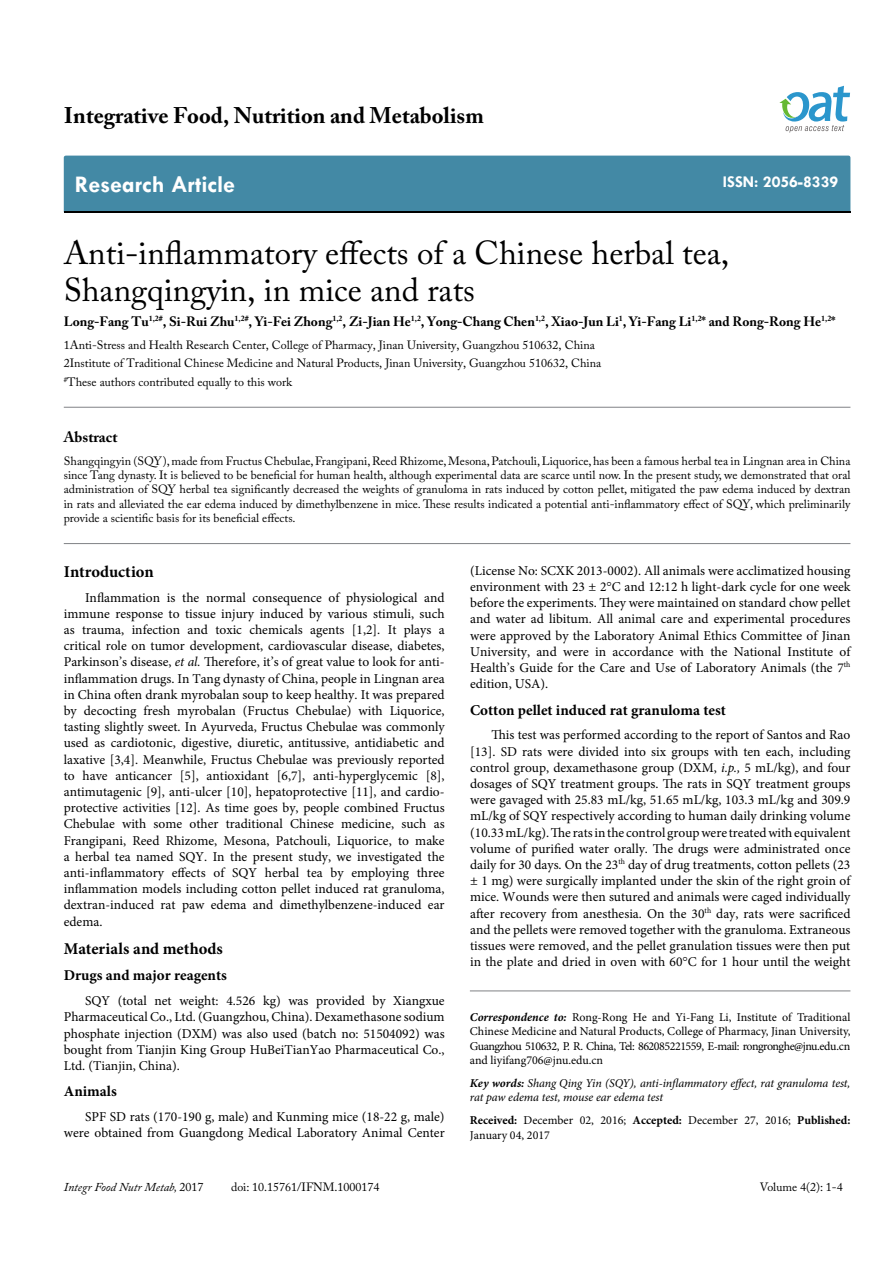
<style>
.page{position:relative;width:893px;height:1263px;background:#fff}
.page>*{position:absolute;margin:0;border:0;box-sizing:border-box;transform-origin:0 0}
.t1{font:33px/37.5px "Adobe Caslon Pro";color:#000}
.t2{font:700 24px "Tw Cen";color:#fff}
.t3{font:700 22.5px "Adobe Caslon Pro";color:#000}
.t4{font:700 16.5px "Minion Pro";color:#000}
.t5{font:700 16.5px "Tw Cen";color:#fff}
.t6{font:700 15px "Minion Pro";color:#000}
.t7{font:700 15px "Adobe Caslon Pro";color:#000}
.t8{font:13.5px/16.2px "Minion Pro";color:#000;text-align:justify}
.t9{font:700 13.5px "Adobe Caslon Pro";color:#000}
.t10{font:12px/14.4px "Adobe Caslon Pro";color:#000}
.t11{font:12px/14.4px "Minion Pro";color:#000;text-align:justify}
.t12{font:italic 12px/14.4px "Minion Pro";letter-spacing:-.01em;color:#000}
.t13{font:italic 12px "Adobe Caslon Pro";color:#000}
.s1{font-style:italic}
.s2{font-weight:700;font-style:italic}
.s3{font-weight:700}
.s4{font-style:normal}
</style>
<div class="page">
<div style="left:64px;top:156px;width:786px;height:56px;background:#4389a5"></div>
<svg style="left:779px;top:86px;width:71px;height:47px"></svg>
<hr style="left:64px;top:407px;width:786px;height:1px;background:#808285">
<hr style="left:64px;top:543px;width:786px;height:1px;background:#808285">
<hr style="left:470px;top:991px;width:380px;height:1px;background:#808285">
<h3 class="t3" style="left:64px;top:102px;width:421px">Integrative Food, Nutrition and Metabolism</h3>
<h2 class="t2" style="left:75px;top:170px;width:162px">Research Article</h2>
<p class="t5" style="left:723px;top:172px;width:117px">ISSN: 2056-8339</p>
<h1 class="t1" style="left:64px;top:233px;width:667px">Anti-inflammatory effects of a Chinese herbal tea,<br>Shangqingyin, in mice and rats</h1>
<p class="t9" style="left:64px;top:313px;width:773px">Long-Fang Tu<sup>1,2#</sup>, Si-Rui Zhu<sup>1,2#</sup>, Yi-Fei Zhong<sup>1,2</sup>, Zi-Jian He<sup>1,2</sup>, Yong-Chang Chen<sup>1,2</sup>, Xiao-Jun Li<sup>1</sup>, Yi-Fang Li<sup>1,2</sup>* and Rong-Rong He<sup>1,2</sup>*</p>
<p class="t10" style="left:64px;top:335px;width:539px;line-height:18.6px">1Anti-Stress and Health Research Center, College of Pharmacy, Jinan University, Guangzhou 510632, China<br>2Institute of Traditional Chinese Medicine and Natural Products, Jinan University, Guangzhou 510632, China <sup>#</sup>These authors contributed equally to this work</p>
<p class="t7" style="left:64px;top:428px;width:55px">Abstract</p>
<p class="t10" style="left:64px;top:453px;width:788px;text-align:justify">Shangqingyin (SQY), made from Fructus Chebulae, Frangipani, Reed Rhizome, Mesona, Patchouli, Liquorice, has been a famous herbal tea in Lingnan area in China since Tang dynasty. It is believed to be beneficial for human health, although experimental data are scarce until now. In the present study, we demonstrated that oral administration of SQY herbal tea significantly decreased the weights of granuloma in rats induced by cotton pellet, mitigated the paw edema induced by dextran in rats and alleviated the ear edema induced by dimethylbenzene in mice. These results indicated a potential anti-inflammatory effect of SQY, which preliminarily provide a scientific basis for its beneficial effects.</p>
<p class="t4" style="left:64px;top:560px;width:91px">Introduction</p>
<p class="t8" style="left:64px;top:589px;width:382px;text-indent:21px">Inflammation is the normal consequence of physiological and immune response to tissue injury induced by various stimuli, such as trauma, infection and toxic chemicals agents [1,2]. It plays a critical role on tumor development, cardiovascular disease, diabetes, Parkinson’s disease, <span class="s1">et al.</span> Therefore, it’s of great value to look for anti&shy;inflammation drugs. In Tang dynasty of China, people in Lingnan area in China often drank myrobalan soup to keep healthy. It was prepared by decocting fresh myrobalan (Fructus Chebulae) with Liquorice, tasting slightly sweet. In Ayurveda, Fructus Chebulae was commonly used as cardiotonic, digestive, diuretic, antitussive, antidiabetic and laxative [3,4]. Meanwhile, Fructus Chebulae was previously reported to have anticancer [5], antioxidant [6,7], anti-hyperglycemic [8], antimutagenic [9], anti-ulcer [10], hepatoprotective [11], and cardio&shy;protective activities [12]. As time goes by, people combined Fructus Chebulae with some other traditional Chinese medicine, such as Frangipani, Reed Rhizome, Mesona, Patchouli, Liquorice, to make a herbal tea named SQY. In the present study, we investigated the anti-inflammatory effects of SQY herbal tea by employing three inflammation models including cotton pellet induced rat granuloma, dextran-induced rat paw edema and dimethylbenzene-induced ear edema.</p>
<p class="t4" style="left:64px;top:937px;width:161px">Materials and methods</p>
<p class="t6" style="left:64px;top:965px;width:165px">Drugs and major reagents</p>
<p class="t8" style="left:64px;top:993px;width:382px;text-indent:21px">SQY (total net weight: 4.526 kg) was provided by Xiangxue Pharmaceutical Co., Ltd. (Guangzhou, China). Dexamethasone sodium phosphate injection (DXM) was also used (batch no: 51504092) was bought from Tianjin King Group HuBeiTianYao Pharmaceutical Co., Ltd. (Tianjin, China).</p>
<p class="t6" style="left:64px;top:1081px;width:55px">Animals</p>
<p class="t8" style="left:64px;top:1109px;width:382px;text-align:right">SPF SD rats (170-190 g, male) and Kunming mice (18-22 g, male) were obtained from Guangdong Medical Laboratory Animal Center</p>
<p class="t8" style="left:470px;top:562px;width:382px">(License No: SCXK 2013-0002). All animals were acclimatized housing environment with 23 ± 2 C and 12:12 h light-dark cycle for one week before the experiments. They were maintained on standard chow pellet and water ad libitum. All animal care and experimental procedures were approved by the Laboratory Animal Ethics Committee of Jinan University, and were in accordance with the National Institute of Health’s Guide for the Care and Use of Laboratory Animals (the 7<sup>th </sup>edition, USA).</p>
<p class="t6" style="left:470px;top:699px;width:257px">Cotton pellet induced rat granuloma test</p>
<p class="t8" style="left:470px;top:727px;width:382px;text-indent:21px">This test was performed according to the report of Santos and Rao [13]. SD rats were divided into six groups with ten each, including control group, dexamethasone group (DXM, <span class="s1">i.p.,</span> 5 mL/kg), and four dosages of SQY treatment groups. The rats in SQY treatment groups were gavaged with 25.83 mL/kg, 51.65 mL/kg, 103.3 mL/kg and 309.9 mL/kg of SQY respectively according to human daily drinking volume (10.33 mL/kg). The rats in the control group were treated with equivalent volume of purified water orally. The drugs were administrated once daily for 30 days. On the 23<sup>th</sup> day of drug treatments, cotton pellets (23 ± 1 mg) were surgically implanted under the skin of the right groin of mice. Wounds were then sutured and animals were caged individually after recovery from anesthesia. On the 30<sup>th</sup> day, rats were sacrificed and the pellets were removed together with the granuloma. Extraneous tissues were removed, and the pellet granulation tissues were then put in the plate and dried in oven with 60 C for 1 hour until the weight</p>
<p class="t11" style="left:470px;top:1010px;width:382px"><span class="s2">Correspondence to:</span> Rong-Rong He and Yi-Fang Li, Institute of Traditional Chinese Medicine and Natural Products, College of Pharmacy, Jinan University, Guangzhou 510632, P. R. China, Tel: 862085221559, E-mail: rongronghe@jnu.edu.cn and liyifang706@jnu.edu.cn</p>
<p class="t12" style="left:470px;top:1076px;width:382px"><span class="s3">Key words:</span> Shang Qing Yin (SQY), anti-inflammatory effect, rat granuloma test, rat paw edema test, mouse ear edema test</p>
<p class="t11" style="left:470px;top:1113px;width:382px"><span class="s3">Received:</span> December 02, 2016; <span class="s3">Accepted:</span> December 27, 2016; <span class="s3">Published:<br></span>January 04, 2017</p>
<p class="t13" style="left:64px;top:1180px;width:141px">Integr Food Nutr Metab, <span class="s4">2017</span></p>
<p class="t10" style="left:231px;top:1180px;width:150px">doi: 10.15761/IFNM.1000174</p>
<p class="t10" style="left:760px;top:1180px;width:84px">Volume 4(2): 1-4</p>
</div>
